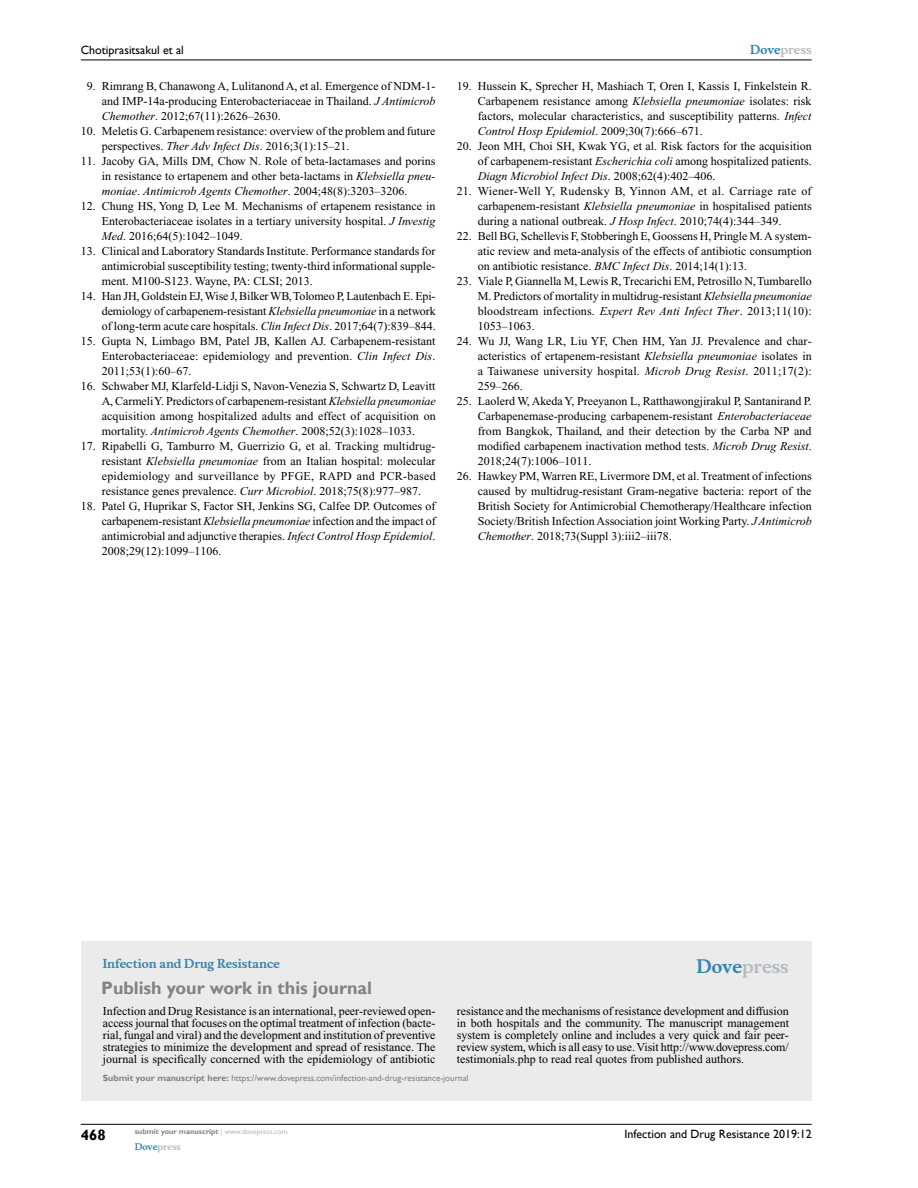
<style>
.page{position:relative;width:918px;height:1188px;background:#fff}
.page>*{position:absolute;margin:0;border:0;box-sizing:border-box;transform-origin:0 0}
.t1{font:700 18px "Gill Sans";color:#808285}
.t2{font:700 18px "Musee";color:#b8babc}
.t3{font:700 15px "Gill Sans";color:#000}
.t4{font:12px/15px "Times New Roman";color:#000;text-align:justify}
.t5{font:12px "Gill Sans";color:#000}
.t6{font:700 12px "Musee";color:#3785ad}
.t7{font:700 12px "Musee";color:#b8babc}
.t8{font:9px "Gill Sans";color:#808285}
.t9{font:700 9px "Musee";color:#b8babc}
.t10{font:700 7.5px "Gill Sans";color:#808285}
.s1{font-style:italic}
.s2{color:#3785ad}
.s3{font-weight:700}
.s4{font-weight:400;color:#b8babc}
</style>
<div class="page">
<div style="left:81px;top:941px;width:731px;height:160px;background:#ebebec"></div>
<hr style="left:81px;top:1124px;width:731px;height:1px;background:#000">
<hr style="left:81px;top:60px;width:731px;height:1px;background:#000">
<p class="t5" style="left:81px;top:43px;width:105px">Chotiprasitsakul et al</p>
<p class="t4" style="left:102px;top:79px;width:335px;text-indent:-15px">9. Rimrang B, Chanawong A, Lulitanond A, et al. Emergence of NDM-1- and IMP-14a-producing Enterobacteriaceae in Thailand. <span class="s1">J Antimicrob Chemother</span>. 2012;67(11):2626–2630.</p>
<p class="t4" style="left:102px;top:124px;width:335px;text-indent:-21px">10. Meletis G. Carbapenem resistance: overview of the problem and future perspectives. <span class="s1">Ther Adv Infect Dis</span>. 2016;3(1):15–21.</p>
<p class="t4" style="left:102px;top:154px;width:335px;text-indent:-21px">11. Jacoby GA, Mills DM, Chow N. Role of beta-lactamases and porins in resistance to ertapenem and other beta-lactams in <span class="s1">Klebsiella pneu&shy;moniae</span>. <span class="s1">Antimicrob Agents Chemother</span>. 2004;48(8):3203–3206.</p>
<p class="t4" style="left:102px;top:199px;width:335px;text-indent:-21px">12. Chung HS, Yong D, Lee M. Mechanisms of ertapenem resistance in Enterobacteriaceae isolates in a tertiary university hospital. <span class="s1">J Investig Med</span>. 2016;64(5):1042–1049.</p>
<p class="t4" style="left:102px;top:244px;width:335px;text-indent:-21px">13. Clinical and Laboratory Standards Institute. Performance standards for antimicrobial susceptibility testing; twenty-third informational supple&shy;ment. M100-S123. Wayne, PA: CLSI; 2013.</p>
<p class="t4" style="left:102px;top:289px;width:335px;text-indent:-21px">14. Han JH, Goldstein EJ, Wise J, Bilker WB, Tolomeo P, Lautenbach E. Epi&shy;demiology of carbapenem-resistant <span class="s1">Klebsiella pneumoniae</span> in a network of long-term acute care hospitals. <span class="s1">Clin Infect Dis</span>. 2017;64(7):839–844.</p>
<p class="t4" style="left:102px;top:334px;width:335px;text-indent:-21px">15. Gupta N, Limbago BM, Patel JB, Kallen AJ. Carbapenem-resistant Enterobacteriaceae: epidemiology and prevention. <span class="s1">Clin Infect Dis</span>.<br>2011;53(1):60–67.</p>
<p class="t4" style="left:102px;top:379px;width:336px;text-indent:-21px">16. Schwaber MJ, Klarfeld-Lidji S, Navon-Venezia S, Schwartz D, Leavitt A, Carmeli Y. Predictors of carbapenem-resistant <span class="s1">Klebsiella pneumoniae </span>acquisition among hospitalized adults and effect of acquisition on mortality. <span class="s1">Antimicrob Agents Chemother</span>. 2008;52(3):1028–1033.</p>
<p class="t4" style="left:102px;top:439px;width:336px;text-indent:-21px">17. Ripabelli G, Tamburro M, Guerrizio G, et al. Tracking multidrug&shy;resistant <span class="s1">Klebsiella pneumoniae</span> from an Italian hospital: molecular epidemiology and surveillance by PFGE, RAPD and PCR-based resistance genes prevalence. <span class="s1">Curr Microbiol</span>. 2018;75(8):977–987.</p>
<p class="t4" style="left:102px;top:499px;width:335px;text-indent:-21px">18. Patel G, Huprikar S, Factor SH, Jenkins SG, Calfee DP. Outcomes of carbapenem-resistant <span class="s1">Klebsiella pneumoniae</span> infection and the impact of antimicrobial and adjunctive therapies. <span class="s1">Infect Control Hosp Epidemiol</span>.<br>2008;29(12):1099–1106.</p>
<p class="t7" style="left:750px;top:43px;width:63px"><span class="s2">Dove</span>press</p>
<p class="t4" style="left:478px;top:79px;width:335px;text-indent:-21px">19. Hussein K, Sprecher H, Mashiach T, Oren I, Kassis I, Finkelstein R.<br>Carbapenem resistance among <span class="s1">Klebsiella pneumoniae</span> isolates: risk factors, molecular characteristics, and susceptibility patterns. <span class="s1">Infect Control Hosp Epidemiol</span>. 2009;30(7):666–671.</p>
<p class="t4" style="left:478px;top:139px;width:335px;text-indent:-21px">20. Jeon MH, Choi SH, Kwak YG, et al. Risk factors for the acquisition of carbapenem-resistant <span class="s1">Escherichia coli</span> among hospitalized patients.<br><span class="s1">Diagn Microbiol Infect Dis</span>. 2008;62(4):402–406.</p>
<p class="t4" style="left:478px;top:184px;width:335px;text-indent:-21px">21. Wiener-Well Y, Rudensky B, Yinnon AM, et al. Carriage rate of carbapenem-resistant <span class="s1">Klebsiella pneumoniae</span> in hospitalised patients during a national outbreak. <span class="s1">J Hosp Infect</span>. 2010;74(4):344–349.</p>
<p class="t4" style="left:478px;top:229px;width:335px;text-indent:-21px">22. Bell BG, Schellevis F, Stobberingh E, Goossens H, Pringle M. A system&shy;atic review and meta-analysis of the effects of antibiotic consumption on antibiotic resistance. <span class="s1">BMC Infect Dis</span>. 2014;14(1):13.</p>
<p class="t4" style="left:478px;top:274px;width:336px;text-indent:-21px">23. Viale P, Giannella M, Lewis R, Trecarichi EM, Petrosillo N, Tumbarello M. Predictors of mortality in multidrug-resistant <span class="s1">Klebsiella pneumoniae </span>bloodstream infections. <span class="s1">Expert Rev Anti Infect Ther</span>. 2013;11(10):<br>1053–1063.</p>
<p class="t4" style="left:478px;top:334px;width:335px;text-indent:-21px">24. Wu JJ, Wang LR, Liu YF, Chen HM, Yan JJ. Prevalence and char&shy;acteristics of ertapenem-resistant <span class="s1">Klebsiella pneumoniae</span> isolates in a Taiwanese university hospital. <span class="s1">Microb Drug Resist</span>. 2011;17(2):<br>259–266.</p>
<p class="t4" style="left:478px;top:394px;width:335px;text-indent:-21px">25. Laolerd W, Akeda Y, Preeyanon L, Ratthawongjirakul P, Santanirand P.<br>Carbapenemase-producing carbapenem-resistant <span class="s1">Enterobacteriaceae </span>from Bangkok, Thailand, and their detection by the Carba NP and modified carbapenem inactivation method tests. <span class="s1">Microb Drug Resist</span>.<br>2018;24(7):1006–1011.</p>
<p class="t4" style="left:478px;top:469px;width:336px;text-indent:-21px">26. Hawkey PM, Warren RE, Livermore DM, et al. Treatment of infections caused by multidrug-resistant Gram-negative bacteria: report of the British Society for Antimicrobial Chemotherapy/Healthcare infection Society/British Infection Association joint Working Party. <span class="s1">J Antimicrob Chemother</span>. 2018;73(Suppl 3):iii2–iii78.</p>
<p class="t6" style="left:103px;top:956px;width:179px">Infection and Drug Resistance</p>
<h1 class="t1" style="left:101px;top:977px;width:272px">Publish your work in this journal</h1>
<h1 class="t2" style="left:697px;top:955px;width:94px"><span class="s2">Dove</span>press</h1>
<p class="t4" style="left:103px;top:1005px;width:334px;line-height:12px">Infection and Drug Resistance is an international, peer-reviewed open&shy;access journal that focuses on the optimal treatment of infection (bacte&shy;rial, fungal and viral) and the development and institution of preventive strategies to minimize the development and spread of resistance. The journal is specifically concerned with the epidemiology of antibiotic</p>
<p class="t4" style="left:457px;top:1005px;width:334px;line-height:12px">resistance and the mechanisms of resistance development and diffusion in both hospitals and the community. The manuscript management system is completely online and includes a very quick and fair peer&shy;review system, which is all easy to use. Visit http://www.dovepress.com/ testimonials.php to read real quotes from published authors.</p>
<p class="t8" style="left:103px;top:1072px;width:367px"><span class="s3">Submit your manuscript here:</span> https://www.dovepress.com/infection-and-drug-resistance-journal</p>
<p class="t3" style="left:81px;top:1126px;width:26px">468</p>
<p class="t10" style="left:135px;top:1127px;width:154px">submit your manuscript <span class="s4">| www.dovepress.com</span></p>
<p class="t9" style="left:135px;top:1141px;width:48px"><span class="s2">Dove</span>press</p>
<p class="t5" style="left:625px;top:1127px;width:189px">Infection and Drug Resistance 2019:12</p>
</div>
